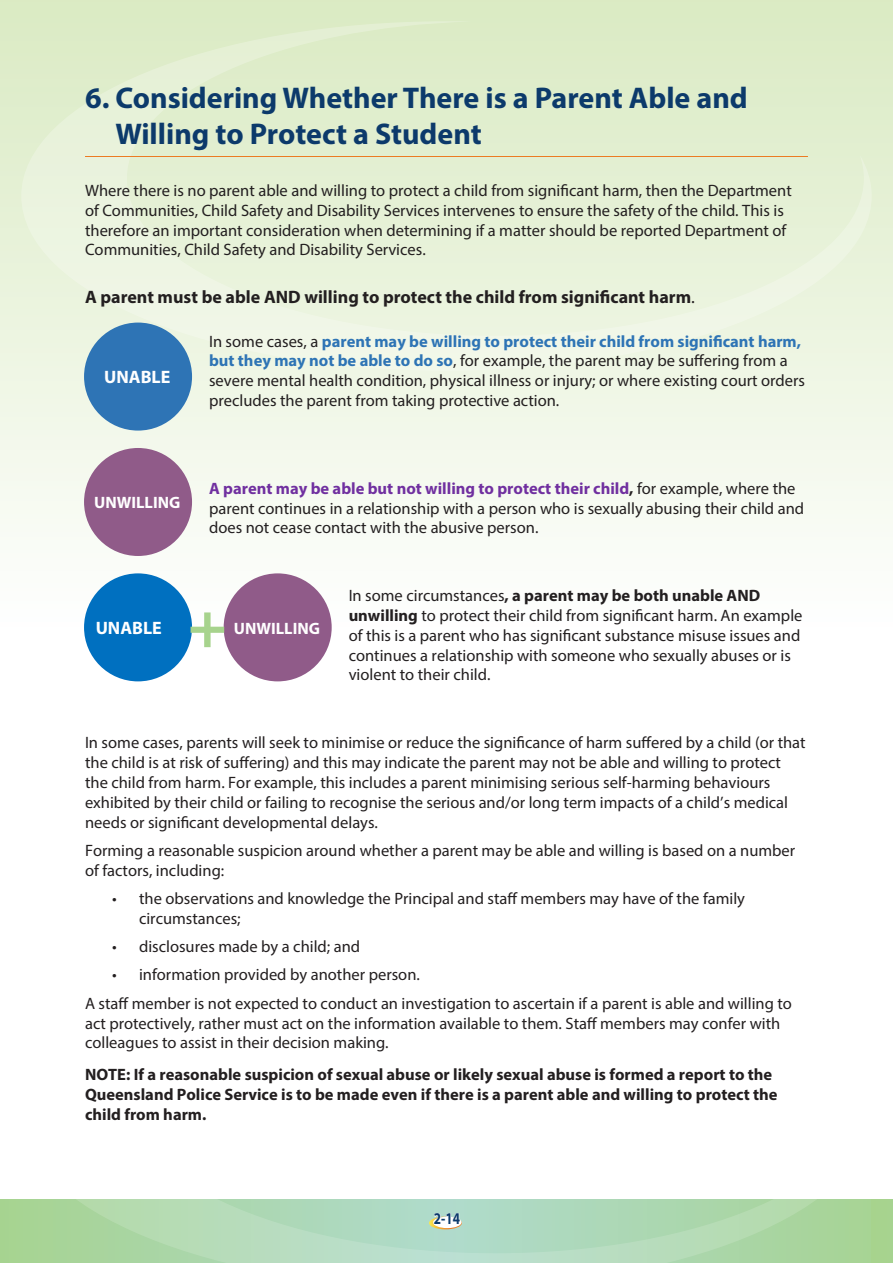
<style>
.page{position:relative;width:893px;height:1263px;background:#fff}
.page>*{position:absolute;margin:0;border:0;box-sizing:border-box;transform-origin:0 0}
.SP_Heading_1{font:700 30px/36px "Myriad Pro";color:#0c3a6b}
.t1{font:700 18px "Myriad Pro";color:#231f20}
.SP_Body{font:700 18px "Myriad Pro";color:#fff}
.SP_Body-2{font:16.5px/19.8px "Myriad Pro";color:#231f20}
.SP_Body-3{font:700 16.5px/19.8px "Myriad Pro";color:#231f20}
.bullets{font:16.5px/19.8px "Myriad Pro";color:#231f20}
.SP_Body-4{font:700 16.5px "Myriad Pro";color:#fff}
.t2{font:700 16.5px "Myriad Pro";color:#0c3a6b;scale:.8 1}
.t3{font:12px "Arial";color:#fff}
.t4{font:10.5px "Arial";color:#fff}
.s1{font-weight:400}
.s2{font-weight:700;color:#2e74b5}
.s3{font-weight:700;color:#7030a0}
.s4{font-weight:700}
</style>
<div class="page">
<div style="left:0;top:0;width:893px;height:631px;background:linear-gradient(to bottom,#daeac2,#fefefe)"></div>
<div style="left:872px;top:0;width:21px;height:631px;background:linear-gradient(to bottom,#daeac2,#fefefe)"></div>
<div style="left:0;top:1199px;width:893px;height:64px;background:#a7d496"></div>
<svg style="left:21px;top:21px;width:851px;height:350px;background:#e5f0d5"></svg>
<svg style="left:76px;top:1199px;width:741px;height:64px"></svg>
<hr style="left:85px;top:156px;width:723px;height:1px;background:#ec7b23">
<div style="left:84px;top:323px;width:108px;height:108px;background:#2e74b5;border-radius:50%"></div>
<div style="left:84px;top:448px;width:108px;height:108px;background:#905b89;border-radius:50%"></div>
<div style="left:84px;top:573px;width:108px;height:108px;background:#0070c0;border-radius:50%"></div>
<div style="left:224px;top:573px;width:108px;height:108px;background:#905b89;border-radius:50%"></div>
<svg style="left:191px;top:612px;width:33px;height:35px"></svg>
<p class="SP_Heading_1" style="left:116px;top:78px;width:634px;text-indent:-31px">6. Considering Whether There is a Parent Able and<br>Willing to Protect a Student</p>
<p class="SP_Body-2" style="left:85px;top:180px;width:708px">Where there is no parent able and willing to protect a child from significant harm, then the Department of Communities, Child Safety and Disability Services intervenes to ensure the safety of the child. This is therefore an important consideration when determining if a matter should be reported Department of Communities, Child Safety and Disability Services.</p>
<p class="t1" style="left:85px;top:285px;width:611px">A parent must be able AND willing to protect the child from significant harm<span class="s1">.</span></p>
<p class="SP_Body-2" style="left:209px;top:331px;width:598px">In some cases, a <span class="s2">parent may be willing to protect their child from significant harm, but they may not be able to do so</span>, for example, the parent may be suffering from a severe mental health condition, physical illness or injury; or where existing court orders precludes the parent from taking protective action.</p>
<p class="SP_Body" style="left:104px;top:365px;width:68px">UNABLE</p>
<p class="t4" style="left:108px;top:490px;width:63px">UNWILLIING</p>
<p class="t3" style="left:115px;top:489px;width:50px">UNABLE</p>
<p class="SP_Body-4" style="left:94px;top:492px;width:88px">UNWILLING</p>
<p class="SP_Body-2" style="left:209px;top:478px;width:597px"><span class="s3">A parent may be able but not willing to protect their child</span><span class="s4">,</span> for example, where the parent continues in a relationship with a person who is sexually abusing their child and does not cease contact with the abusive person.</p>
<p class="SP_Body" style="left:96px;top:616px;width:68px">UNABLE</p>
<p class="SP_Body-4" style="left:234px;top:617px;width:88px">UNWILLING</p>
<p class="SP_Body-2" style="left:349px;top:586px;width:455px">In some circumstances<span class="s4">, a parent may be both unable AND unwilling</span> to protect their child from significant harm. An example of this is a parent who has significant substance misuse issues and continues a relationship with someone who sexually abuses or is violent to their child.</p>
<p class="SP_Body-2" style="left:85px;top:733px;width:722px">In some cases, parents will seek to minimise or reduce the significance of harm suffered by a child (or that the child is at risk of suffering) and this may indicate the parent may not be able and willing to protect the child from harm. For example, this includes a parent minimising serious self-harming behaviours exhibited by their child or failing to recognise the serious and/or long term impacts of a child’s medical needs or significant developmental delays.</p>
<p class="SP_Body-2" style="left:85px;top:840px;width:712px">Forming a reasonable suspicion around whether a parent may be able and willing is based on a number of factors, including:</p>
<p class="bullets" style="left:139px;top:888px;width:607px;text-indent:-27px">• the observations and knowledge the Principal and staff members may have of the family circumstances;</p>
<p class="bullets" style="left:112px;top:936px;width:250px">• disclosures made by a child; and</p>
<p class="bullets" style="left:112px;top:965px;width:309px">• information provided by another person.</p>
<p class="SP_Body-2" style="left:85px;top:993px;width:708px">A staff member is not expected to conduct an investigation to ascertain if a parent is able and willing to act protectively, rather must act on the information available to them. Staff members may confer with colleagues to assist in their decision making.</p>
<p class="SP_Body-3" style="left:85px;top:1064px;width:694px">NOTE: If a reasonable suspicion of sexual abuse or likely sexual abuse is formed a report to the<br>Queensland Police Service is to be made even if there is a parent able and willing to protect the child from harm.</p>
<p class="t2" style="left:434px;top:1208px;width:34px">2-14</p>
</div>
